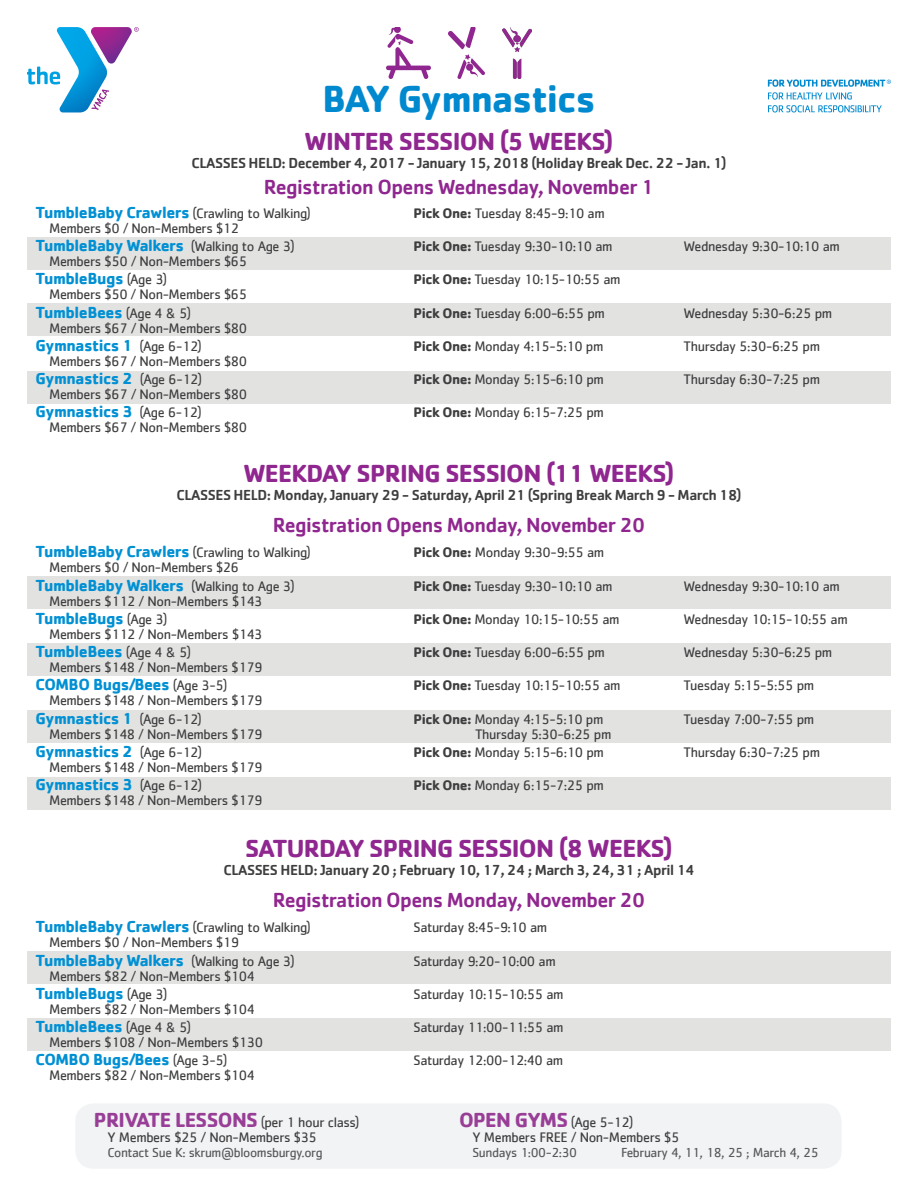
<style>
.page{position:relative;width:918px;height:1188px;background:#fff}
.page>*{position:absolute;margin:0;border:0;box-sizing:border-box;transform-origin:0 0}
.t1{font:700 39px "Cachet";letter-spacing:-.03em;color:#0089cf}
.t2{font:700 25.5px "Cachet";letter-spacing:-.03em;color:#90268f}
.t3{font:500 21px "Cachet";letter-spacing:-.03em;color:#90268f}
.t4{font:700 16.5px "Cachet";letter-spacing:-.03em;color:#0090d3}
.t5{font:500 15px "Cachet";letter-spacing:-.03em;color:#3e3e3f}
.t6{font:14.25px/15px "Cachet";letter-spacing:-.03em;color:#3e3e3f}
.t7{font:13.5px "Cachet";letter-spacing:-.03em;color:#57585a}
.s1{font-weight:700;font-size:16.5px;color:#0090d3}
.s2{font-weight:700}
.s3{font-weight:400;font-size:14.25px;color:#3e3e3f}
.s4{font-weight:700;font-size:21px;color:#983e97}
</style>
<div class="page">
<div style="left:75px;top:1103px;width:767px;height:66px;background:#f2f3f4;border-radius:18px"></div>
<svg style="left:27px;top:27px;width:112px;height:85px"></svg>
<div style="left:27px;top:237px;width:864px;height:33px;background:#e2e2e1"></div>
<div style="left:27px;top:371px;width:864px;height:33px;background:#e2e2e1"></div>
<div style="left:27px;top:304px;width:864px;height:32px;background:#e2e2e1"></div>
<div style="left:27px;top:577px;width:864px;height:32px;background:#e2e2e1"></div>
<div style="left:27px;top:777px;width:864px;height:33px;background:#e2e2e1"></div>
<div style="left:27px;top:711px;width:864px;height:32px;background:#e2e2e1"></div>
<div style="left:27px;top:644px;width:864px;height:32px;background:#e2e2e1"></div>
<div style="left:27px;top:952px;width:864px;height:32px;background:#e2e2e1"></div>
<div style="left:27px;top:1018px;width:864px;height:32px;background:#e2e2e1"></div>
<svg style="left:386px;top:27px;width:45px;height:52px"></svg>
<img style="left:503px;top:27px;width:28px;height:51px">
<svg style="left:449px;top:27px;width:36px;height:52px"></svg>
<svg style="left:768px;top:79px;width:123px;height:33px"></svg>
<h1 class="t1" style="left:322px;top:74px;width:275px">BAY Gymnastics</h1>
<h2 class="t2" style="left:305px;top:125px;width:310px">WINTER SESSION (5 WEEKS)</h2>
<p class="t5" style="left:192px;top:153px;width:537px">CLASSES HELD: December 4, 2017 - January 15, 2018 (Holiday Break Dec. 22 - Jan. 1)</p>
<h3 class="t3" style="left:264px;top:174px;width:392px">Registration Opens Wednesday, November 1</h3>
<p class="t6" style="left:36px;top:205px;width:277px"><span class="s1">TumbleBaby Crawlers</span> (Crawling to Walking)</p>
<p class="t6" style="left:414px;top:205px;width:193px"><span class="s2">Pick One:</span> Tuesday 8:45-9:10 am</p>
<p class="t6" style="left:49px;top:220px;width:192px">Members $0 / Non-Members $12</p>
<p class="t4" style="left:36px;top:235px;width:261px">TumbleBaby Walkers <span class="s3">(Walking to Age 3)</span></p>
<p class="t6" style="left:414px;top:239px;width:200px"><span class="s2">Pick One:</span> Tuesday 9:30-10:10 am</p>
<p class="t6" style="left:684px;top:239px;width:158px">Wednesday 9:30-10:10 am</p>
<p class="t6" style="left:49px;top:254px;width:200px">Members $50 / Non-Members $65</p>
<p class="t4" style="left:36px;top:268px;width:133px">TumbleBugs <span class="s3">(Age 3)</span></p>
<p class="t6" style="left:414px;top:272px;width:208px"><span class="s2">Pick One:</span> Tuesday 10:15-10:55 am</p>
<p class="t6" style="left:49px;top:287px;width:200px">Members $50 / Non-Members $65</p>
<p class="t4" style="left:36px;top:301px;width:157px">TumbleBees <span class="s3">(Age 4 &amp; 5)</span></p>
<p class="t6" style="left:414px;top:305px;width:193px"><span class="s2">Pick One:</span> Tuesday 6:00-6:55 pm</p>
<p class="t6" style="left:684px;top:305px;width:150px">Wednesday 5:30-6:25 pm</p>
<p class="t6" style="left:49px;top:320px;width:200px">Members $67 / Non-Members $80</p>
<p class="t4" style="left:36px;top:335px;width:168px">Gymnastics 1 <span class="s3">(Age 6-12)</span></p>
<p class="t6" style="left:414px;top:338px;width:191px"><span class="s2">Pick One:</span> Monday 4:15-5:10 pm</p>
<p class="t6" style="left:684px;top:338px;width:138px">Thursday 5:30-6:25 pm</p>
<p class="t6" style="left:49px;top:353px;width:200px">Members $67 / Non-Members $80</p>
<p class="t4" style="left:36px;top:368px;width:168px">Gymnastics 2 <span class="s3">(Age 6-12)</span></p>
<p class="t6" style="left:414px;top:372px;width:192px"><span class="s2">Pick One:</span> Monday 5:15-6:10 pm</p>
<p class="t6" style="left:684px;top:372px;width:138px">Thursday 6:30-7:25 pm</p>
<p class="t6" style="left:49px;top:387px;width:200px">Members $67 / Non-Members $80</p>
<p class="t4" style="left:36px;top:401px;width:168px">Gymnastics 3 <span class="s3">(Age 6-12)</span></p>
<p class="t6" style="left:414px;top:405px;width:192px"><span class="s2">Pick One:</span> Monday 6:15-7:25 pm</p>
<p class="t6" style="left:49px;top:420px;width:200px">Members $67 / Non-Members $80</p>
<h2 class="t2" style="left:244px;top:457px;width:432px">WEEKDAY SPRING SESSION (11 WEEKS)</h2>
<p class="t5" style="left:177px;top:486px;width:567px">CLASSES HELD: Monday, January 29 - Saturday, April 21 (Spring Break March 9 - March 18)</p>
<h3 class="t3" style="left:273px;top:512px;width:374px">Registration Opens Monday, November 20</h3>
<p class="t6" style="left:36px;top:545px;width:277px"><span class="s1">TumbleBaby Crawlers</span> (Crawling to Walking)</p>
<p class="t6" style="left:414px;top:545px;width:192px"><span class="s2">Pick One:</span> Monday 9:30-9:55 am</p>
<p class="t6" style="left:49px;top:560px;width:192px">Members $0 / Non-Members $26</p>
<p class="t4" style="left:36px;top:574px;width:261px">TumbleBaby Walkers <span class="s3">(Walking to Age 3)</span></p>
<p class="t6" style="left:414px;top:578px;width:200px"><span class="s2">Pick One:</span> Tuesday 9:30-10:10 am</p>
<p class="t6" style="left:684px;top:578px;width:158px">Wednesday 9:30-10:10 am</p>
<p class="t6" style="left:49px;top:593px;width:215px">Members $112 / Non-Members $143</p>
<p class="t4" style="left:36px;top:608px;width:133px">TumbleBugs <span class="s3">(Age 3)</span></p>
<p class="t6" style="left:414px;top:611px;width:207px"><span class="s2">Pick One:</span> Monday 10:15-10:55 am</p>
<p class="t6" style="left:684px;top:611px;width:166px">Wednesday 10:15-10:55 am</p>
<p class="t6" style="left:49px;top:626px;width:215px">Members $112 / Non-Members $143</p>
<p class="t4" style="left:36px;top:641px;width:157px">TumbleBees <span class="s3">(Age 4 &amp; 5)</span></p>
<p class="t6" style="left:414px;top:645px;width:193px"><span class="s2">Pick One:</span> Tuesday 6:00-6:55 pm</p>
<p class="t6" style="left:684px;top:645px;width:150px">Wednesday 5:30-6:25 pm</p>
<p class="t6" style="left:49px;top:660px;width:215px">Members $148 / Non-Members $179</p>
<p class="t4" style="left:36px;top:674px;width:193px">COMBO Bugs/Bees <span class="s3">(Age 3-5)</span></p>
<p class="t6" style="left:414px;top:678px;width:208px"><span class="s2">Pick One:</span> Tuesday 10:15-10:55 am</p>
<p class="t6" style="left:684px;top:678px;width:132px">Tuesday 5:15-5:55 pm</p>
<p class="t6" style="left:49px;top:693px;width:215px">Members $148 / Non-Members $179</p>
<p class="t4" style="left:36px;top:707px;width:168px">Gymnastics 1 <span class="s3">(Age 6-12)</span></p>
<p class="t6" style="left:414px;top:711px;width:191px"><span class="s2">Pick One:</span> Monday 4:15-5:10 pm</p>
<p class="t6" style="left:684px;top:711px;width:132px">Tuesday 7:00-7:55 pm</p>
<p class="t6" style="left:49px;top:726px;width:215px">Members $148 / Non-Members $179</p>
<p class="t6" style="left:475px;top:726px;width:138px">Thursday 5:30-6:25 pm</p>
<p class="t4" style="left:36px;top:741px;width:168px">Gymnastics 2 <span class="s3">(Age 6-12)</span></p>
<p class="t6" style="left:414px;top:744px;width:192px"><span class="s2">Pick One:</span> Monday 5:15-6:10 pm</p>
<p class="t6" style="left:684px;top:744px;width:138px">Thursday 6:30-7:25 pm</p>
<p class="t6" style="left:49px;top:759px;width:215px">Members $148 / Non-Members $179</p>
<p class="t4" style="left:36px;top:774px;width:168px">Gymnastics 3 <span class="s3">(Age 6-12)</span></p>
<p class="t6" style="left:414px;top:778px;width:192px"><span class="s2">Pick One:</span> Monday 6:15-7:25 pm</p>
<p class="t6" style="left:49px;top:793px;width:215px">Members $148 / Non-Members $179</p>
<h2 class="t2" style="left:245px;top:832px;width:429px">SATURDAY SPRING SESSION (8 WEEKS)</h2>
<p class="t5" style="left:223px;top:861px;width:473px">CLASSES HELD: January 20 ; February 10, 17, 24 ; March 3, 24, 31 ; April 14</p>
<h3 class="t3" style="left:273px;top:887px;width:374px">Registration Opens Monday, November 20</h3>
<p class="t6" style="left:36px;top:920px;width:277px"><span class="s1">TumbleBaby Crawlers</span> (Crawling to Walking)</p>
<p class="t6" style="left:414px;top:920px;width:135px">Saturday 8:45-9:10 am</p>
<p class="t6" style="left:49px;top:935px;width:192px">Members $0 / Non-Members $19</p>
<p class="t4" style="left:36px;top:949px;width:261px">TumbleBaby Walkers <span class="s3">(Walking to Age 3)</span></p>
<p class="t6" style="left:414px;top:953px;width:144px">Saturday 9:20-10:00 am</p>
<p class="t6" style="left:49px;top:968px;width:207px">Members $82 / Non-Members $104</p>
<p class="t4" style="left:36px;top:983px;width:133px">TumbleBugs <span class="s3">(Age 3)</span></p>
<p class="t6" style="left:414px;top:986px;width:152px">Saturday 10:15-10:55 am</p>
<p class="t6" style="left:49px;top:1001px;width:207px">Members $82 / Non-Members $104</p>
<p class="t4" style="left:36px;top:1016px;width:157px">TumbleBees <span class="s3">(Age 4 &amp; 5)</span></p>
<p class="t6" style="left:414px;top:1019px;width:152px">Saturday 11:00-11:55 am</p>
<p class="t6" style="left:49px;top:1034px;width:216px">Members $108 / Non-Members $130</p>
<p class="t4" style="left:36px;top:1049px;width:193px">COMBO Bugs/Bees <span class="s3">(Age 3-5)</span></p>
<p class="t6" style="left:414px;top:1053px;width:151px">Saturday 12:00-12:40 am</p>
<p class="t6" style="left:49px;top:1068px;width:207px">Members $82 / Non-Members $104</p>
<p class="t6" style="left:107px;top:1115px;width:254px;text-indent:-13px"><span class="s4">PRIVATE LESSONS</span> (per 1 hour class)<br>Y Members $25 / Non-Members $35</p>
<p class="t7" style="left:107px;top:1145px;width:217px">Contact Sue K: skrum@bloomsburgy.org</p>
<p class="t6" style="left:472px;top:1115px;width:209px;text-indent:-13px"><span class="s4">OPEN GYMS</span> (Age 5-12)<br>Y Members FREE / Non-Members $5</p>
<p class="t7" style="left:472px;top:1145px;width:106px">Sundays 1:00-2:30</p>
<p class="t7" style="left:621px;top:1145px;width:199px">February 4, 11, 18, 25 ; March 4, 25</p>
</div>
